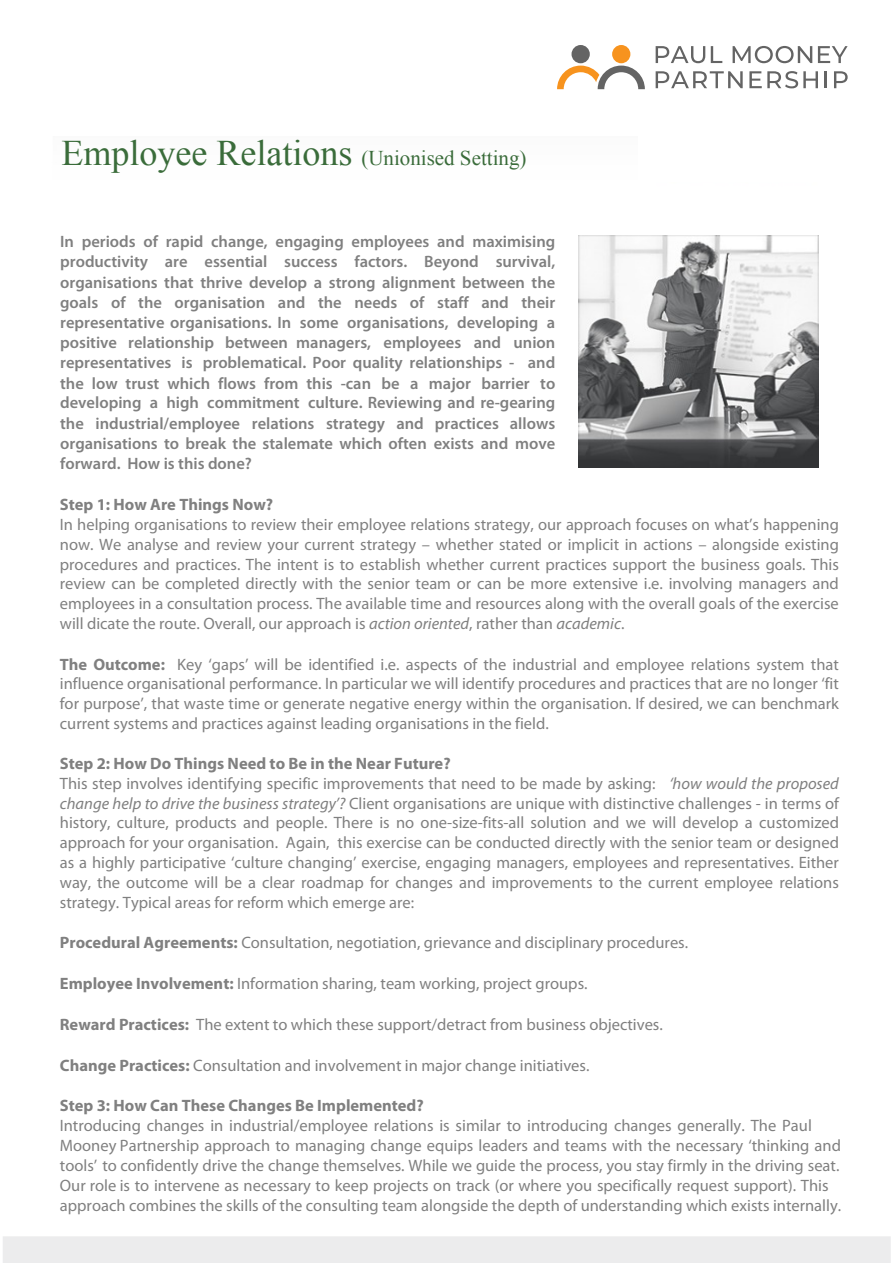
<style>
.page{position:relative;width:893px;height:1263px;background:#fff}
.page>*{position:absolute;margin:0;border:0;box-sizing:border-box;transform-origin:0 0}
.t1{font:21px "Times New Roman";color:#3a6c3a}
.t2{font:16.5px/19.8px "Myriad Pro";color:#808080}
.t3{font:600 16.5px/20.1px "Myriad Pro";color:#808080;text-align:justify}
.s1{font-size:36px}
.s2{font-weight:700}
.s3{font-style:italic}
</style>
<div class="page">
<div style="left:612px;top:45px;width:18px;height:18px;background:#f7931e;border-radius:50%"></div>
<div style="left:571px;top:45px;width:19px;height:18px;background:#646464;border-radius:50%"></div>
<svg style="left:557px;top:66px;width:88px;height:23px"></svg>
<svg style="left:656px;top:46px;width:49px;height:17px"></svg>
<svg style="left:711px;top:46px;width:11px;height:17px"></svg>
<svg style="left:733px;top:46px;width:79px;height:17px"></svg>
<svg style="left:818px;top:46px;width:30px;height:17px"></svg>
<svg style="left:656px;top:71px;width:87px;height:17px"></svg>
<svg style="left:749px;top:71px;width:69px;height:17px"></svg>
<svg style="left:825px;top:71px;width:2px;height:17px"></svg>
<svg style="left:834px;top:71px;width:14px;height:17px"></svg>
<img style="left:579px;top:235px;width:240px;height:233px">
<p class="t1" style="left:61px;top:144px;width:467px"><span class="s1">Employee Relations</span> (Unionised Setting)</p>
<p class="t3" style="left:60px;top:231px;width:497px">In periods of rapid change, engaging employees and maximising productivity are essential success factors. Beyond survival, organisations that thrive develop a strong alignment between the goals of the organisation and the needs of staff and their representative organisations. In some organisations, developing a positive relationship between managers, employees and union representatives is problematical. Poor quality relationships - and the low trust which flows from this -can be a major barrier to developing a high commitment culture. Reviewing and re-gearing the industrial/employee relations strategy and practices allows organisations to break the stalemate which often exists and move forward. How is this done?</p>
<p class="t2" style="left:60px;top:494px;width:781px"><span class="s2">Step 1: How Are Things Now?<br></span>In helping organisations to review their employee relations strategy, our approach focuses on what’s happening now. We analyse and review your current strategy – whether stated or implicit in actions – alongside existing procedures and practices. The intent is to establish whether current practices support the business goals. This review can be completed directly with the senior team or can be more extensive i.e. involving managers and employees in a consultation process. The available time and resources along with the overall goals of the exercise will dicate the route. Overall, our approach is <span class="s3">action oriented</span>, rather than <span class="s3">academic</span>.</p>
<p class="t2" style="left:60px;top:654px;width:781px;text-align:justify"><span class="s2">The Outcome:</span> Key ‘gaps’ will be identified i.e. aspects of the industrial and employee relations system that influence organisational performance. In particular we will identify procedures and practices that are no longer ‘fit for purpose’, that waste time or generate negative energy within the organisation. If desired, we can benchmark current systems and practices against leading organisations in the field.</p>
<p class="t2" style="left:60px;top:753px;width:781px"><span class="s2">Step 2: How Do Things Need to Be in the Near Future?<br></span>This step involves identifying specific improvements that need to be made by asking: <span class="s3">‘how would the proposed change help to drive the business strategy’?</span> Client organisations are unique with distinctive challenges - in terms of history, culture, products and people. There is no one-size-fits-all solution and we will develop a customized approach for your organisation. Again, this exercise can be conducted directly with the senior team or designed as a highly participative ‘culture changing’ exercise, engaging managers, employees and representatives. Either way, the outcome will be a clear roadmap for changes and improvements to the current employee relations strategy. Typical areas for reform which emerge are:</p>
<p class="t2" style="left:60px;top:932px;width:630px"><span class="s2">Procedural Agreements:</span> Consultation, negotiation, grievance and disciplinary procedures.</p>
<p class="t2" style="left:60px;top:973px;width:529px"><span class="s2">Employee Involvement:</span> Information sharing, team working, project groups.</p>
<p class="t2" style="left:60px;top:1014px;width:604px"><span class="s2">Reward Practices:</span> The extent to which these support/detract from business objectives.</p>
<p class="t2" style="left:60px;top:1055px;width:531px"><span class="s2">Change Practices:</span> Consultation and involvement in major change initiatives.</p>
<p class="t2" style="left:60px;top:1096px;width:783px"><span class="s2">Step 3: How Can These Changes Be Implemented?<br></span>Introducing changes in industrial/employee relations is similar to introducing changes generally. The Paul Mooney Partnership approach to managing change equips leaders and teams with the necessary ‘thinking and tools’ to confidently drive the change themselves. While we guide the process, you stay firmly in the driving seat.<br>Our role is to intervene as necessary to keep projects on track (or where you specifically request support). This approach combines the skills of the consulting team alongside the depth of understanding which exists internally.</p>
</div>
